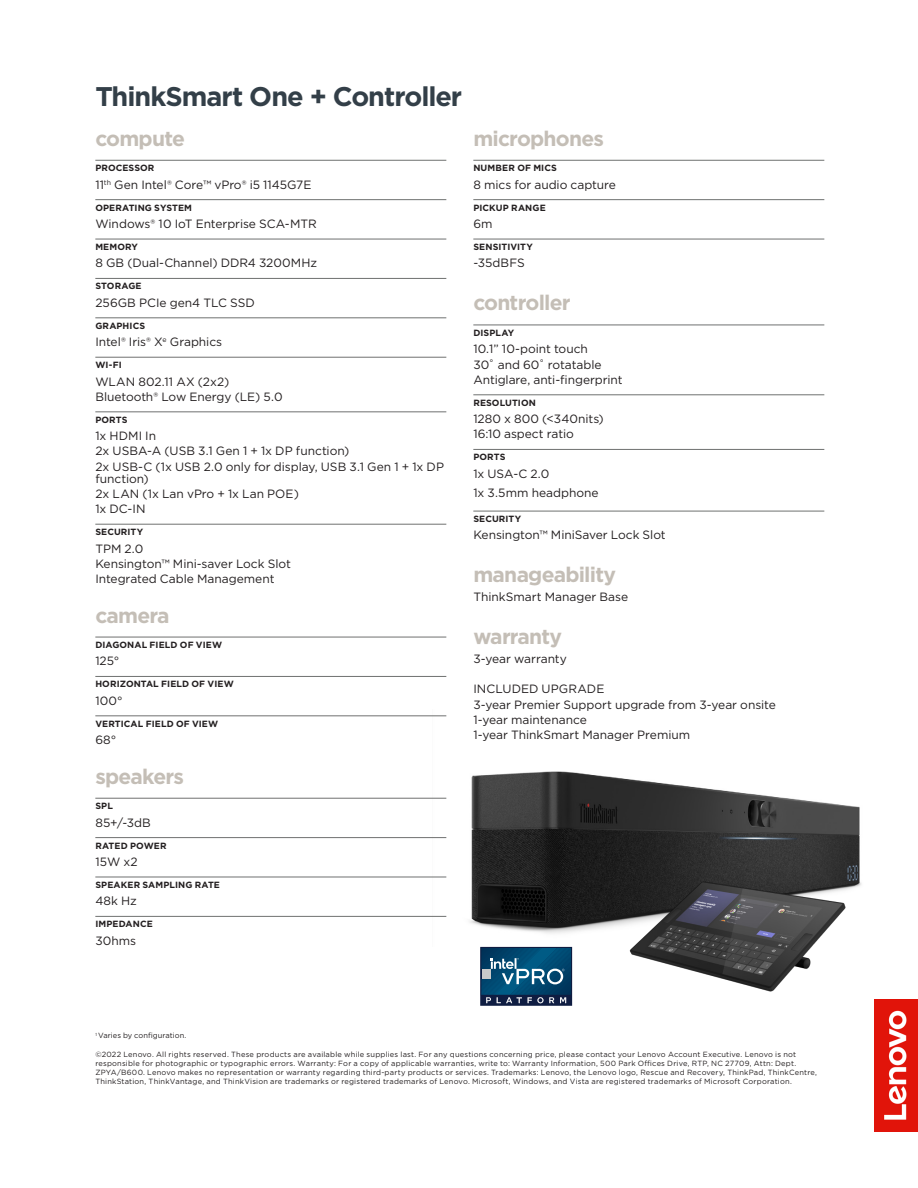
<style>
.page{position:relative;width:918px;height:1188px;background:#fff}
.page>*{position:absolute;margin:0;border:0;box-sizing:border-box;transform-origin:0 0}
.t1{font:700 27px "Gotham";letter-spacing:-.04em;color:#333f48}
.t2{font:700 21px "Gotham";letter-spacing:-.04em;color:#c4beb6}
.t3{font:12px/15.3px "Gotham";color:#231f20}
.t4{font:700 9px "Gotham";letter-spacing:.01em;color:#231f20}
.t5{font:7.5px/9px "Gotham";letter-spacing:.025em;color:#231f20}
.t6{font:7.5px "Gotham";letter-spacing:.005em;color:#231f20}
</style>
<div class="page">
<img style="left:433px;top:715px;width:429px;height:232px">
<img style="left:874px;top:999px;width:44px;height:132px">
<hr style="left:473px;top:160px;width:351px;height:1px;background:#6f7170">
<hr style="left:473px;top:199px;width:351px;height:1px;background:#6f7170">
<hr style="left:473px;top:239px;width:351px;height:1px;background:#6f7170">
<hr style="left:473px;top:325px;width:351px;height:1px;background:#6f7170">
<hr style="left:473px;top:395px;width:351px;height:1px;background:#6f7170">
<hr style="left:473px;top:449px;width:351px;height:1px;background:#6f7170">
<hr style="left:473px;top:511px;width:351px;height:1px;background:#6f7170">
<hr style="left:95px;top:160px;width:351px;height:1px;background:#6f7170">
<hr style="left:95px;top:199px;width:351px;height:1px;background:#6f7170">
<hr style="left:95px;top:239px;width:351px;height:1px;background:#6f7170">
<hr style="left:95px;top:278px;width:351px;height:1px;background:#6f7170">
<hr style="left:95px;top:318px;width:351px;height:1px;background:#6f7170">
<hr style="left:95px;top:357px;width:351px;height:1px;background:#6f7170">
<hr style="left:95px;top:412px;width:351px;height:1px;background:#6f7170">
<hr style="left:95px;top:524px;width:351px;height:1px;background:#6f7170">
<hr style="left:95px;top:637px;width:351px;height:1px;background:#6f7170">
<hr style="left:95px;top:676px;width:351px;height:1px;background:#6f7170">
<hr style="left:95px;top:716px;width:351px;height:1px;background:#6f7170">
<hr style="left:95px;top:798px;width:351px;height:1px;background:#6f7170">
<hr style="left:95px;top:837px;width:351px;height:1px;background:#6f7170">
<hr style="left:95px;top:877px;width:351px;height:1px;background:#6f7170">
<hr style="left:95px;top:916px;width:351px;height:1px;background:#6f7170">
<img style="left:621px;top:860px;width:236px;height:132px">
<svg style="left:480px;top:947px;width:92px;height:59px;background:#245779"></svg>
<h1 class="t1" style="left:95px;top:78px;width:368px">ThinkSmart One + Controller</h1>
<h2 class="t2" style="left:95px;top:124px;width:91px">compute</h2>
<p class="t4" style="left:95px;top:162px;width:61px">PROCESSOR</p>
<p class="t3" style="left:95px;top:177px;width:218px">11<sup>th</sup> Gen Intel® Core™ vPro® i5 1145G7E</p>
<p class="t4" style="left:95px;top:201px;width:98px">OPERATING SYSTEM</p>
<p class="t3" style="left:95px;top:216px;width:223px">Windows® 10 IoT Enterprise SCA-MTR</p>
<p class="t4" style="left:95px;top:241px;width:44px">MEMORY</p>
<p class="t3" style="left:95px;top:255px;width:223px">8 GB (Dual-Channel) DDR4 3200MHz</p>
<p class="t4" style="left:95px;top:280px;width:48px">STORAGE</p>
<p class="t3" style="left:95px;top:295px;width:161px">256GB PCIe gen4 TLC SSD</p>
<p class="t4" style="left:95px;top:320px;width:51px">GRAPHICS</p>
<p class="t3" style="left:95px;top:334px;width:128px">Intel® Iris® X<sup>e</sup> Graphics</p>
<p class="t4" style="left:95px;top:359px;width:28px">WI-FI</p>
<p class="t3" style="left:95px;top:373px;width:189px">WLAN 802.11 AX (2x2)<br>Bluetooth® Low Energy (LE) 5.0</p>
<p class="t4" style="left:95px;top:414px;width:34px">PORTS</p>
<p class="t3" style="left:95px;top:428px;width:350px">1x HDMI In<br>2x USBA-A (USB 3.1 Gen 1 + 1x DP function)<br>2x USB-C (1x USB 2.0 only for display, USB 3.1 Gen 1 + 1x DP</p>
<p class="t3" style="left:95px;top:471px;width:205px">function)<br>2x LAN (1x Lan vPro + 1x Lan POE)<br>1x DC-IN</p>
<p class="t4" style="left:95px;top:526px;width:49px">SECURITY</p>
<p class="t3" style="left:95px;top:540px;width:197px">TPM 2.0<br>Kensington™ Mini-saver Lock Slot<br>Integrated Cable Management</p>
<h2 class="t2" style="left:95px;top:601px;width:76px">camera</h2>
<p class="t4" style="left:95px;top:639px;width:128px">DIAGONAL FIELD OF VIEW</p>
<p class="t3" style="left:95px;top:653px;width:26px">125°</p>
<p class="t4" style="left:95px;top:678px;width:140px">HORIZONTAL FIELD OF VIEW</p>
<p class="t3" style="left:95px;top:693px;width:29px">100°</p>
<p class="t4" style="left:95px;top:718px;width:124px">VERTICAL FIELD OF VIEW</p>
<p class="t3" style="left:95px;top:732px;width:23px">68°</p>
<h2 class="t2" style="left:95px;top:762px;width:90px">speakers</h2>
<p class="t4" style="left:95px;top:800px;width:19px">SPL</p>
<p class="t3" style="left:95px;top:814px;width:57px">85+/-3dB</p>
<p class="t4" style="left:95px;top:839px;width:73px">RATED POWER</p>
<p class="t3" style="left:95px;top:854px;width:44px">15W x2</p>
<p class="t4" style="left:95px;top:879px;width:126px">SPEAKER SAMPLING RATE</p>
<p class="t3" style="left:95px;top:893px;width:43px">48k Hz</p>
<p class="t4" style="left:95px;top:918px;width:59px">IMPEDANCE</p>
<p class="t3" style="left:95px;top:933px;width:42px">30hms</p>
<h2 class="t2" style="left:473px;top:124px;width:132px">microphones</h2>
<p class="t4" style="left:473px;top:162px;width:85px">NUMBER OF MICS</p>
<p class="t3" style="left:473px;top:177px;width:144px">8 mics for audio capture</p>
<p class="t4" style="left:473px;top:201px;width:74px">PICKUP RANGE</p>
<p class="t3" style="left:473px;top:216px;width:21px">6m</p>
<p class="t4" style="left:473px;top:241px;width:61px">SENSITIVITY</p>
<p class="t3" style="left:473px;top:255px;width:53px">-35dBFS</p>
<h2 class="t2" style="left:473px;top:289px;width:99px">controller</h2>
<p class="t4" style="left:473px;top:327px;width:43px">DISPLAY</p>
<p class="t3" style="left:473px;top:341px;width:151px">10.1” 10-point touch<br>30˚ and 60˚ rotatable<br>Antiglare, anti-fingerprint</p>
<p class="t4" style="left:473px;top:397px;width:64px">RESOLUTION</p>
<p class="t3" style="left:473px;top:411px;width:132px">1280 x 800 (&lt;340nits)<br>16:10 aspect ratio</p>
<p class="t4" style="left:473px;top:451px;width:34px">PORTS</p>
<p class="t3" style="left:473px;top:464px;width:127px;line-height:18.8px">1x USA-C 2.0<br>1x 3.5mm headphone</p>
<p class="t4" style="left:473px;top:513px;width:49px">SECURITY</p>
<p class="t3" style="left:473px;top:527px;width:194px">Kensington™ MiniSaver Lock Slot</p>
<h2 class="t2" style="left:473px;top:561px;width:144px">manageability</h2>
<p class="t3" style="left:473px;top:589px;width:156px">ThinkSmart Manager Base</p>
<h2 class="t2" style="left:473px;top:623px;width:90px">warranty</h2>
<p class="t3" style="left:473px;top:651px;width:95px">3-year warranty</p>
<p class="t3" style="left:473px;top:681px;width:304px">INCLUDED UPGRADE<br>3-year Premier Support upgrade from 3-year onsite<br>1-year maintenance<br>1-year ThinkSmart Manager Premium</p>
<p class="t6" style="left:95px;top:1031px;width:93px"><sup>1</sup> Varies by configuration.</p>
<p class="t5" style="left:95px;top:1050px;width:723px">©2022 Lenovo. All rights reserved. These products are available while supplies last. For any questions concerning price, please contact your Lenovo Account Executive. Lenovo is not responsible for photographic or typographic errors. Warranty: For a copy of applicable warranties, write to: Warranty Information, 500 Park Offices Drive, RTP, NC 27709, Attn: Dept.<br>ZPYA/B600. Lenovo makes no representation or warranty regarding third-party products or services. Trademarks: Lenovo, the Lenovo logo, Rescue and Recovery, ThinkPad, ThinkCentre, ThinkStation, ThinkVantage, and ThinkVision are trademarks or registered trademarks of Lenovo. Microsoft, Windows, and Vista are registered trademarks of Microsoft Corporation.</p>
</div>
